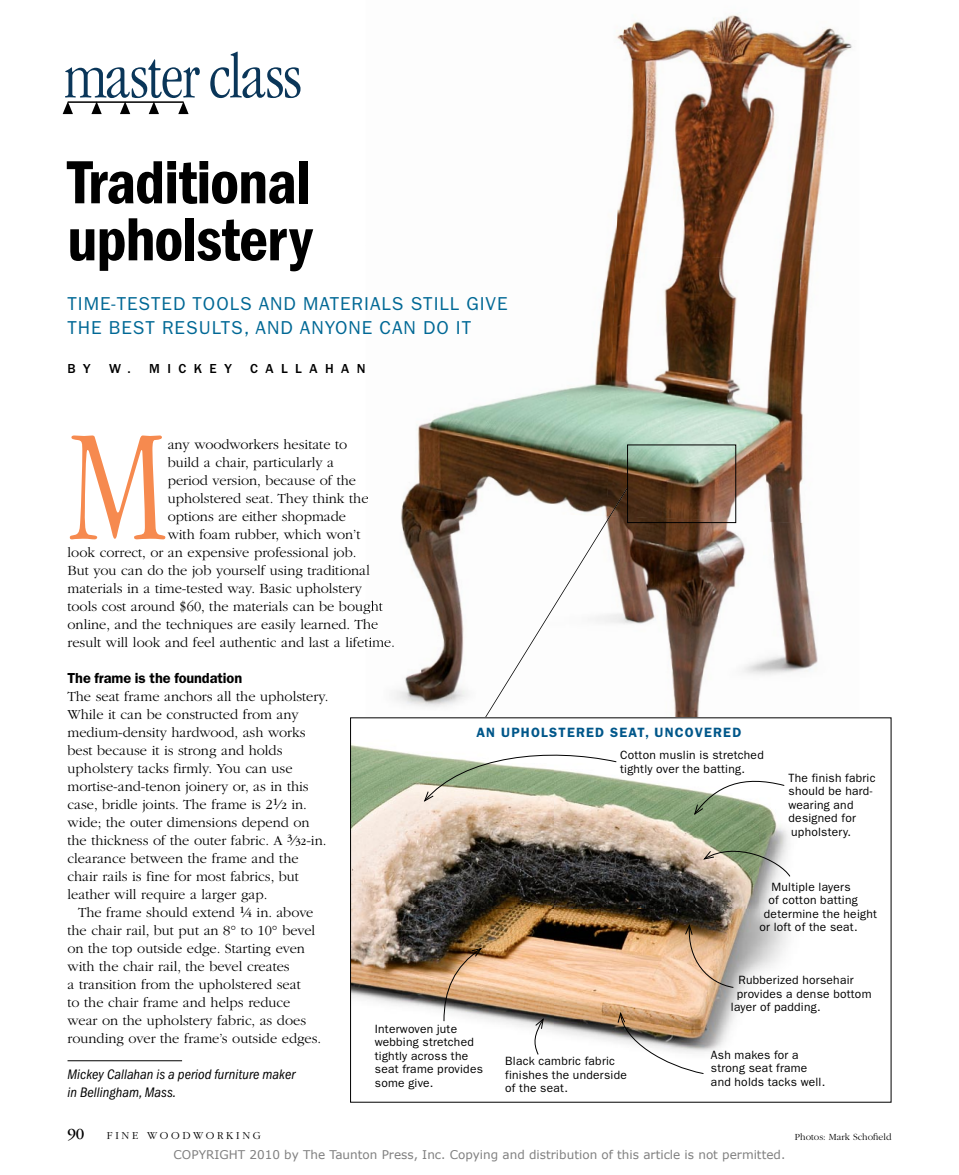
<style>
.page{position:relative;width:959px;height:1175px;background:#fff}
.page>*{position:absolute;margin:0;border:0;box-sizing:border-box;transform-origin:0 0}
.t1{font:300 condensed 163.8px "ITC Garamond Std";color:#f68a4f}
.t2{font:300 condensed 64.5px "ITC Garamond Std";letter-spacing:-.02em;color:#0a3659}
.t3{font:63px/57px "ITC Franklin Gothic Std Dm Cd";letter-spacing:-.02em;color:#000}
.t4{font:18.75px/24px "ITC Franklin Gothic Std";letter-spacing:.055em;color:#006895}
.t5{font:16.05px "ITC Garamond Std";color:#000}
.t6{font:600 14.55px "ITC Franklin Gothic Std";letter-spacing:-.005em;color:#000}
.t7{font:300 14.4px/18px "ITC Garamond Std";color:#000}
.t8{font:italic condensed 14.25px/18px "ITC Franklin Gothic Std";letter-spacing:.005em;color:#000}
.t9{font:600 13.5px "ITC Franklin Gothic Std";letter-spacing:.09em;color:#00578a}
.t10{font:500 13.5px "ITC Franklin Gothic Std";letter-spacing:.555em;color:#000}
.t11{font:12px/13.5px "ITC Franklin Gothic Std";letter-spacing:.02em;color:#000}
.t12{font:12px "Verdana";color:#808080}
.t13{font:300 11.1px "ITC Garamond Std";letter-spacing:.24em;color:#000}
.t14{font:300 9.75px "ITC Garamond Std";color:#000}
.s1{font-weight:400}
.s2{font-weight:400;font-size:10.05px}
</style>
<div class="page">
<hr style="left:68px;top:1060px;width:114px;height:1px;background:#000">
<img style="left:625px;top:14px;width:227px;height:240px">
<img style="left:612px;top:29px;width:13px;height:225px">
<img style="left:616px;top:254px;width:196px;height:258px">
<img style="left:402px;top:245px;width:214px;height:262px">
<img style="left:628px;top:512px;width:190px;height:205px">
<img style="left:394px;top:507px;width:13px;height:197px">
<img style="left:365px;top:496px;width:3px;height:7px">
<img style="left:365px;top:564px;width:5px;height:11px">
<img style="left:365px;top:600px;width:18px;height:14px">
<img style="left:365px;top:618px;width:13px;height:11px">
<img style="left:365px;top:637px;width:29px;height:10px">
<div style="left:627px;top:444px;width:109px;height:79px;border:1px solid #000"></div>
<svg style="left:407px;top:487px;width:221px;height:230px"></svg>
<img style="left:352px;top:744px;width:437px;height:308px">
<svg style="left:443px;top:947px;width:40px;height:74px;background:#b7997c"></svg>
<svg style="left:533px;top:1017px;width:11px;height:38px"></svg>
<svg style="left:684px;top:923px;width:50px;height:65px;background:#c2a181"></svg>
<svg style="left:702px;top:839px;width:89px;height:38px;background:#adb19b"></svg>
<svg style="left:423px;top:747px;width:194px;height:55px"></svg>
<svg style="left:693px;top:775px;width:92px;height:40px"></svg>
<svg style="left:617px;top:1011px;width:87px;height:63px"></svg>
<svg style="left:63px;top:101px;width:10px;height:13px"></svg>
<svg style="left:91px;top:103px;width:11px;height:11px"></svg>
<svg style="left:120px;top:103px;width:10px;height:11px"></svg>
<svg style="left:149px;top:103px;width:10px;height:11px"></svg>
<svg style="left:178px;top:101px;width:11px;height:13px"></svg>
<hr style="left:68px;top:101px;width:115px;height:2px;background:#000">
<h2 class="t2" style="left:64px;top:41px;width:239px">master class</h2>
<h3 class="t3" style="left:68px;top:154px;width:246px">Traditional upholstery</h3>
<h3 class="t4" style="left:68px;top:291px;width:441px">TIME-TESTED TOOLS AND MATERIALS STILL GIVE<br>THE BEST RESULTS, AND ANYONE CAN DO IT</h3>
<p class="t10" style="left:68px;top:361px;width:25px">B Y</p>
<p class="t10" style="left:109px;top:361px;width:124px">W. MICKEY</p>
<p class="t10" style="left:250px;top:361px;width:117px">CALLAHAN</p>
<h1 class="t1" style="left:68px;top:396px;width:102px">M</h1>
<p class="t7" style="left:168px;top:435px;width:181px">any woodworkers hesitate to</p>
<p class="t7" style="left:168px;top:453px;width:168px">build a chair, particularly a</p>
<p class="t7" style="left:168px;top:471px;width:190px">period version, because of the</p>
<p class="t7" style="left:168px;top:489px;width:202px">upholstered seat. They think the</p>
<p class="t7" style="left:168px;top:507px;width:180px">options are either shopmade</p>
<p class="t7" style="left:168px;top:525px;width:194px">with foam rubber, which won’t</p>
<p class="t7" style="left:68px;top:543px;width:290px">look correct, or an expensive professional job.</p>
<p class="t7" style="left:68px;top:561px;width:304px">But you can do the job yourself using traditional</p>
<p class="t7" style="left:68px;top:579px;width:296px">materials in a time-tested way. Basic upholstery</p>
<p class="t7" style="left:68px;top:597px;width:317px">tools cost around $60, the materials can be bought</p>
<p class="t7" style="left:68px;top:615px;width:312px">online, and the techniques are easily learned. The</p>
<p class="t7" style="left:68px;top:633px;width:329px">result will look and feel authentic and last a lifetime.</p>
<p class="t6" style="left:68px;top:669px;width:176px">The frame is the foundation</p>
<p class="t7" style="left:68px;top:687px;width:262px">The seat frame anchors all the upholstery. while it can be constructed from any medium-density hardwood, ash works best because it is strong and holds upholstery tacks firmly. You can use mortise-and-tenon joinery or, as in this case, bridle joints. The frame is 2<sup>1</sup><span class="s1">⁄</span><span class="s2">2</span> in. wide; the outer dimensions depend on the thickness of the outer fabric. A <sup>3</sup><span class="s1">⁄</span><span class="s2">32</span>-in. clearance between the frame and the chair rails is fine for most fabrics, but leather will require a larger gap.</p>
<p class="t7" style="left:68px;top:903px;width:255px;text-indent:10px">The frame should extend <sup>1</sup><span class="s1">⁄</span><span class="s2">4</span> in. above the chair rail, but put an 8° to 10° bevel on the top outside edge. Starting even with the chair rail, the bevel creates<br>a transition from the upholstered seat<br>to the chair frame and helps reduce wear on the upholstery fabric, as does rounding over the frame’s outside edges.</p>
<p class="t8" style="left:68px;top:1065px;width:229px">Mickey Callahan is a period furniture maker in Bellingham, Mass.</p>
<p class="t9" style="left:476px;top:724px;width:266px">AN UPHOLSTERED SEAT, UNCOVERED</p>
<p class="t11" style="left:620px;top:748px;width:145px">Cotton muslin is stretched tightly over the batting.</p>
<p class="t11" style="left:788px;top:770px;width:88px">The finish fabric should be hard&shy;wearing and designed for upholstery.</p>
<p class="t11" style="left:771px;top:879px;width:81px">Multiple layers</p>
<p class="t11" style="left:768px;top:893px;width:91px">of cotton batting</p>
<p class="t11" style="left:764px;top:906px;width:114px">determine the height</p>
<p class="t11" style="left:759px;top:920px;width:100px">or loft of the seat.</p>
<p class="t11" style="left:738px;top:973px;width:117px">Rubberized horsehair</p>
<p class="t11" style="left:737px;top:987px;width:136px">provides a dense bottom</p>
<p class="t11" style="left:731px;top:1000px;width:91px">layer of padding.</p>
<p class="t11" style="left:375px;top:1021px;width:110px">Interwoven jute webbing stretched tightly across the seat frame provides some give.</p>
<p class="t11" style="left:711px;top:1047px;width:116px">Ash makes for a strong seat frame and holds tacks well.</p>
<p class="t11" style="left:505px;top:1054px;width:123px">Black cambric fabric finishes the underside of the seat.</p>
<p class="t5" style="left:68px;top:1124px;width:18px">90</p>
<p class="t13" style="left:107px;top:1129px;width:155px">FINE woodworkINg</p>
<p class="t12" style="left:174px;top:1146px;width:613px">COPYRIGHT 2010 by The Taunton Press, Inc. Copying and distribution of this article is not permitted.</p>
<p class="t14" style="left:794px;top:1131px;width:98px">Photos: Mark Schofield</p>
</div>
